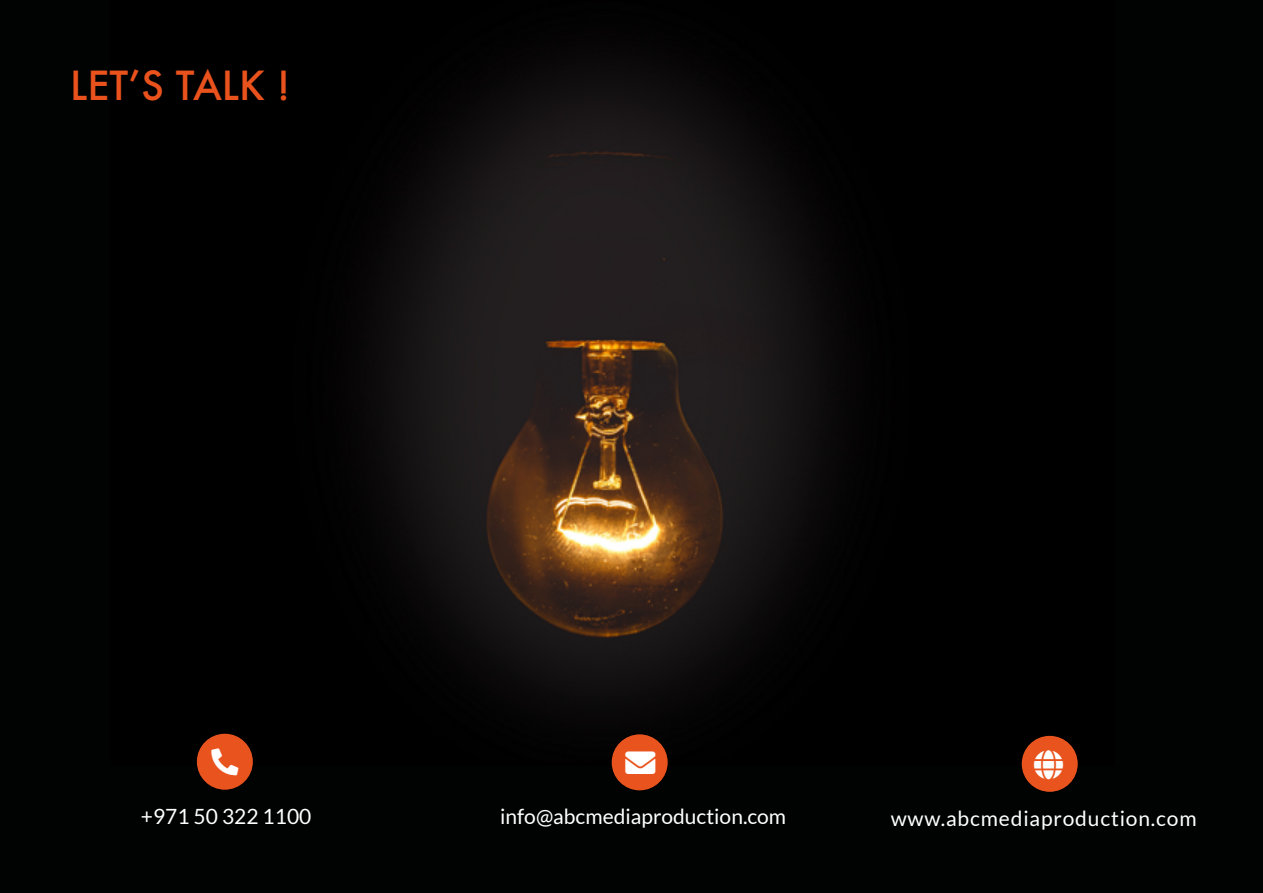
<style>
.page{position:relative;width:1263px;height:893px;background:#010202}
.page>*{position:absolute;margin:0;border:0;box-sizing:border-box;transform-origin:0 0}
.t1{font:500 39px "Futura";color:#e9521c}
.t2{font:21px "Lato";color:#fff}
.t3{font:21px "Lato";letter-spacing:.04em;color:#fff}
</style>
<div class="page">
<img style="left:370px;top:62px;width:464px;height:687px">
<div style="left:196px;top:733px;width:57px;height:57px;background:#e9541e;border-radius:50%"></div>
<div style="left:196px;top:732px;width:58px;height:59px;border:1px solid #000;border-radius:50%"></div>
<div style="left:611px;top:734px;width:57px;height:57px;background:#e9541e;border-radius:50%"></div>
<div style="left:610px;top:733px;width:59px;height:59px;border:1px solid #000;border-radius:50%"></div>
<div style="left:1021px;top:735px;width:57px;height:57px;background:#e9541e;border-radius:50%"></div>
<div style="left:1020px;top:735px;width:59px;height:58px;border:1px solid #000;border-radius:50%"></div>
<h1 class="t1" style="left:70px;top:59px;width:221px">LET’S TALK !</h1>
<p class="t2" style="left:141px;top:804px;width:172px">+971 50 322 1100</p>
<p class="t2" style="left:500px;top:804px;width:287px">info@abcmediaproduction.com</p>
<p class="t3" style="left:891px;top:807px;width:307px">www.abcmediaproduction.com</p>
</div>
